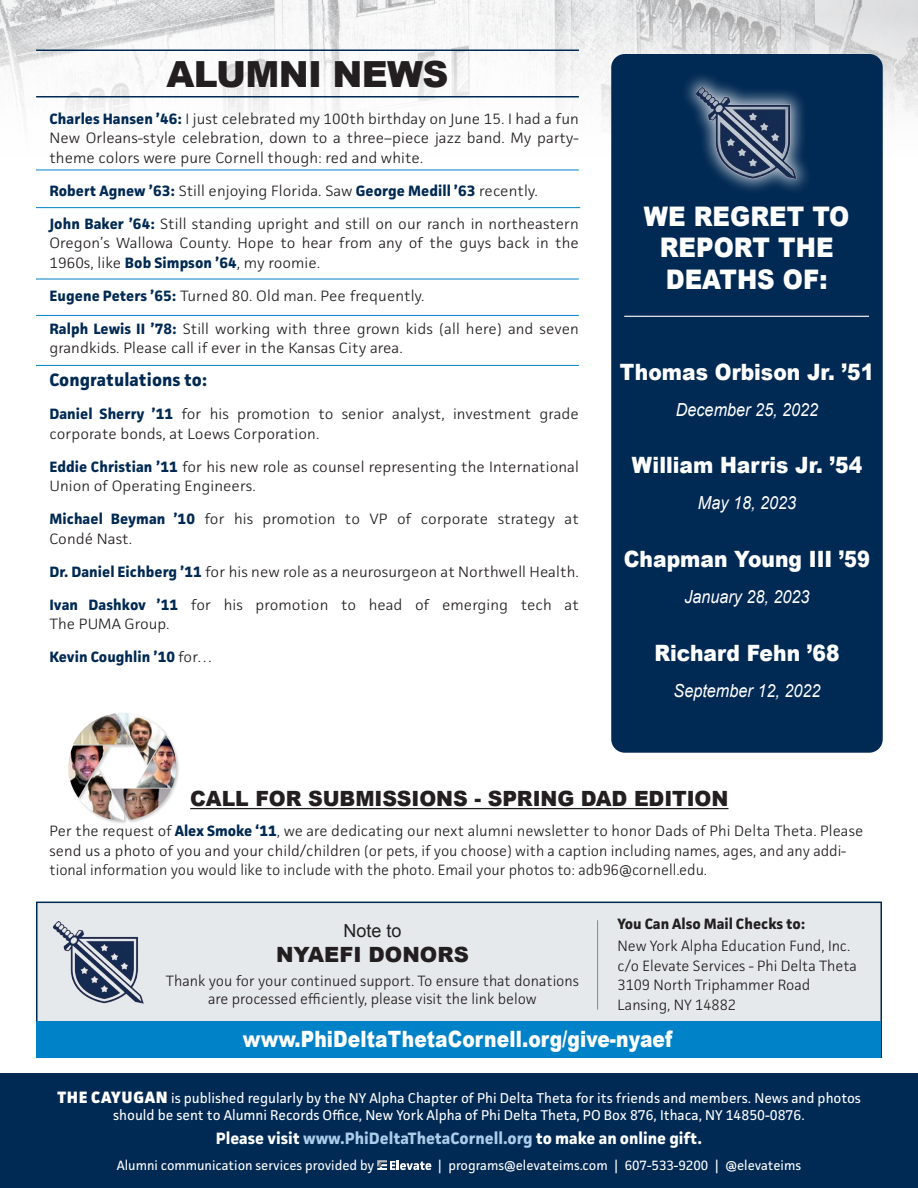
<style>
.page{position:relative;width:918px;height:1188px;background:#fff}
.page>*{position:absolute;margin:0;border:0;box-sizing:border-box;transform-origin:0 0}
.column_header_in_rules{font:900 36px "Arial";letter-spacing:-.02em;color:#231f20}
.Deceased_DATE{font:900 27px/31.5px "Arial";color:#fff;text-align:center;scale:.9 1}
.Deceased_NAME{font:900 22.5px "Arial";color:#fff;scale:.9 1}
.Body{font:900 22.5px "Arial";letter-spacing:.005em;color:#fff;scale:.83 1}
.Headline{font:900 21px "Arial";letter-spacing:-.005em;color:#231f20}
.Body-2{font:900 21px "Arial";color:#231f20}
.Deceased_DATE-2{font:italic 18px "Arial";color:#fff;scale:.9 1}
.Body-3{font:700 18px "Facit";letter-spacing:.005em;color:#002953}
.Body-4{font:18px "Arial";color:#231f20}
.Body-5{font:700 16.5px "Facit";color:#fff}
.Body-6{font:300 15px/19.5px "Facit";letter-spacing:.005em;color:#231f20;scale:1.05 1}
.Body-7{font:300 15px/19.5px "Facit";letter-spacing:.005em;color:#231f20;text-align:center}
.Body-8{font:700 15px "Facit";color:#231f20}
.Body-9{font:700 15px "Facit";letter-spacing:.005em;color:#002953}
.Body-10{font:14.25px/16.5px "Facit";color:#fff;text-align:center}
.paragraph{font:13.5px "Facit";color:#fff}
.s1{font-weight:700;color:#002953}
.s2{font-weight:300;color:#231f20}
.s3{font-weight:800;font-size:16.5px}
.s4{color:#abccea}
</style>
<div class="page">
<div style="left:36px;top:902px;width:846px;height:156px;background:#e6e9eb;border:2px solid #002953"></div>
<div style="left:37px;top:1021px;width:844px;height:36px;background:#0082c8"></div>
<img style="left:0;top:0;width:918px;height:124px">
<div style="left:0;top:1073px;width:918px;height:115px;background:#002953"></div>
<svg style="left:377px;top:1160px;width:54px;height:10px"></svg>
<hr style="left:36px;top:50px;width:543px;height:1px;background:#002953">
<hr style="left:36px;top:96px;width:543px;height:2px;background:#002953">
<hr style="left:36px;top:207px;width:544px;height:1px;background:#0082c8">
<hr style="left:36px;top:170px;width:543px;height:1px;background:#0082c8">
<hr style="left:597px;top:920px;width:1px;height:90px;background:#231f20">
<div style="left:611px;top:54px;width:272px;height:699px;background:#002953;border-radius:14px"></div>
<hr style="left:624px;top:316px;width:245px;height:1px;background:#fff">
<div style="left:680px;top:71px;width:132px;height:124px;background:#fff;opacity:.75"></div>
<img style="left:696px;top:87px;width:102px;height:97px">
<img style="left:54px;top:922px;width:90px;height:82px">
<hr style="left:36px;top:279px;width:543px;height:1px;background:#0082c8">
<hr style="left:36px;top:315px;width:543px;height:1px;background:#0082c8">
<hr style="left:36px;top:365px;width:543px;height:1px;background:#0082c8">
<hr style="left:190px;top:808px;width:538px;height:1px;background:#231f20">
<img style="left:80px;top:713px;width:35px;height:20px">
<img style="left:115px;top:713px;width:51px;height:20px">
<img style="left:117px;top:713px;width:48px;height:35px">
<img style="left:133px;top:733px;width:34px;height:15px">
<img style="left:135px;top:735px;width:44px;height:31px">
<img style="left:133px;top:766px;width:46px;height:56px">
<img style="left:133px;top:789px;width:38px;height:31px">
<img style="left:109px;top:788px;width:24px;height:35px">
<img style="left:93px;top:788px;width:31px;height:33px">
<img style="left:73px;top:733px;width:48px;height:80px">
<img style="left:68px;top:746px;width:41px;height:52px">
<p class="column_header_in_rules" style="left:167px;top:48px;width:283px">ALUMNI NEWS</p>
<p class="Body-6" style="left:49px;top:109px;width:506px;text-align:justify"><span class="s1">Charles Hansen ’46:</span> I just celebrated my 100th birthday on June 15. I had a fun New Orleans-style celebration, down to a three–piece jazz band. My party&shy;theme colors were pure Cornell though: red and white.</p>
<p class="Body-6" style="left:49px;top:181px;width:467px"><span class="s1">Robert Agnew ’63:</span> Still enjoying Florida. Saw <span class="s1">George Medill ’63</span> recently.</p>
<p class="Body-6" style="left:49px;top:214px;width:506px;text-align:justify"><span class="s1">John Baker ’64:</span> Still standing upright and still on our ranch in northeastern Oregon’s Wallowa County. Hope to hear from any of the guys back in the 1960s, like <span class="s1">Bob Simpson ’64</span>, my roomie.</p>
<p class="Body-6" style="left:49px;top:286px;width:359px"><span class="s1">Eugene Peters ’65:</span> Turned 80. Old man. Pee frequently.</p>
<p class="Body-6" style="left:49px;top:319px;width:506px"><span class="s1">Ralph Lewis II ’78:</span> Still working with three grown kids (all here) and seven grandkids. Please call if ever in the Kansas City area.</p>
<p class="Body-3" style="left:49px;top:369px;width:159px">Congratulations to:</p>
<p class="Body-6" style="left:49px;top:404px;width:506px"><span class="s1">Daniel Sherry ’11</span> for his promotion to senior analyst, investment grade corporate bonds, at Loews Corporation.</p>
<p class="Body-6" style="left:49px;top:457px;width:506px"><span class="s1">Eddie Christian ’11</span> for his new role as counsel representing the International<br>Union of Operating Engineers.</p>
<p class="Body-6" style="left:49px;top:509px;width:506px"><span class="s1">Michael Beyman ’10</span> for his promotion to VP of corporate strategy at<br>Condé Nast.</p>
<p class="Body-6" style="left:49px;top:562px;width:506px"><span class="s1">Dr. Daniel Eichberg ’11</span> for his new role as a neurosurgeon at Northwell Health.</p>
<p class="Body-6" style="left:49px;top:595px;width:506px"><span class="s1">Ivan Dashkov ’11</span> for his promotion to head of emerging tech at<br>The PUMA Group.</p>
<p class="Body-9" style="left:49px;top:648px;width:165px">Kevin Coughlin ’10 <span class="s2">for…</span></p>
<p class="Deceased_DATE" style="left:644px;top:199px;width:230px">WE REGRET TO<br>REPORT THE</p>
<p class="Deceased_DATE" style="left:666px;top:262px;width:181px">DEATHS OF:</p>
<p class="Deceased_NAME" style="left:620px;top:355px;width:284px">Thomas Orbison Jr. ’51</p>
<p class="Deceased_DATE-2" style="left:676px;top:398px;width:160px">December 25, 2022</p>
<p class="Deceased_NAME" style="left:632px;top:449px;width:258px">William Harris Jr. ’54</p>
<p class="Deceased_DATE-2" style="left:698px;top:491px;width:111px">May 18, 2023</p>
<p class="Deceased_NAME" style="left:624px;top:543px;width:275px">Chapman Young III ’59</p>
<p class="Deceased_DATE-2" style="left:684px;top:585px;width:141px">January 28, 2023</p>
<p class="Deceased_NAME" style="left:654px;top:636px;width:207px">Richard Fehn ’68</p>
<p class="Deceased_DATE-2" style="left:674px;top:679px;width:165px">September 12, 2022</p>
<p class="Headline" style="left:190px;top:783px;width:540px">CALL FOR SUBMISSIONS - SPRING DAD EDITION</p>
<p class="Body-7" style="left:49px;top:821px;width:815px;text-align:left">Per the request of <span class="s1">Alex Smoke ‘11</span>, we are dedicating our next alumni newsletter to honor Dads of Phi Delta Theta. Please send us a photo of you and your child/children (or pets, if you choose) with a caption including names, ages, and any addi&shy;tional information you would like to include with the photo. Email your photos to: adb96@cornell.edu.</p>
<p class="Body-8" style="left:618px;top:914px;width:189px">You Can Also Mail Checks to:</p>
<p class="Body-7" style="left:618px;top:936px;width:235px">New York Alpha Education Fund, Inc.</p>
<p class="Body-7" style="left:618px;top:956px;width:241px">c/o Elevate Services - Phi Delta Theta</p>
<p class="Body-7" style="left:618px;top:975px;width:194px">3109 North Triphammer Road</p>
<p class="Body-7" style="left:618px;top:995px;width:120px">Lansing, NY 14882</p>
<p class="Body" style="left:243px;top:1023px;width:519px">www.PhiDeltaThetaCornell.org/give-nyaef</p>
<p class="Body-4" style="left:343px;top:919px;width:60px">Note to</p>
<p class="Body-2" style="left:276px;top:940px;width:194px">NYAEFI DONORS</p>
<p class="Body-7" style="left:166px;top:971px;width:415px;line-height:18px">Thank you for your continued support. To ensure that donations are processed efficiently, please visit the link below</p>
<p class="Body-10" style="left:57px;top:1090px;width:805px"><span class="s3">THE CAYUGAN</span> is published regularly by the NY Alpha Chapter of Phi Delta Theta for its friends and members. News and photos should be sent to Alumni Records Office, New York Alpha of Phi Delta Theta, PO Box 876, Ithaca, NY 14850-0876.</p>
<p class="Body-5" style="left:216px;top:1128px;width:488px">Please visit <span class="s4">www.PhiDeltaThetaCornell.org</span> to make an online gift.</p>
<p class="paragraph" style="left:117px;top:1157px;width:259px">Alumni communication services provided by</p>
<p class="paragraph" style="left:438px;top:1157px;width:364px">| programs@elevateims.com | 607-533-9200 | @elevateims</p>
</div>
